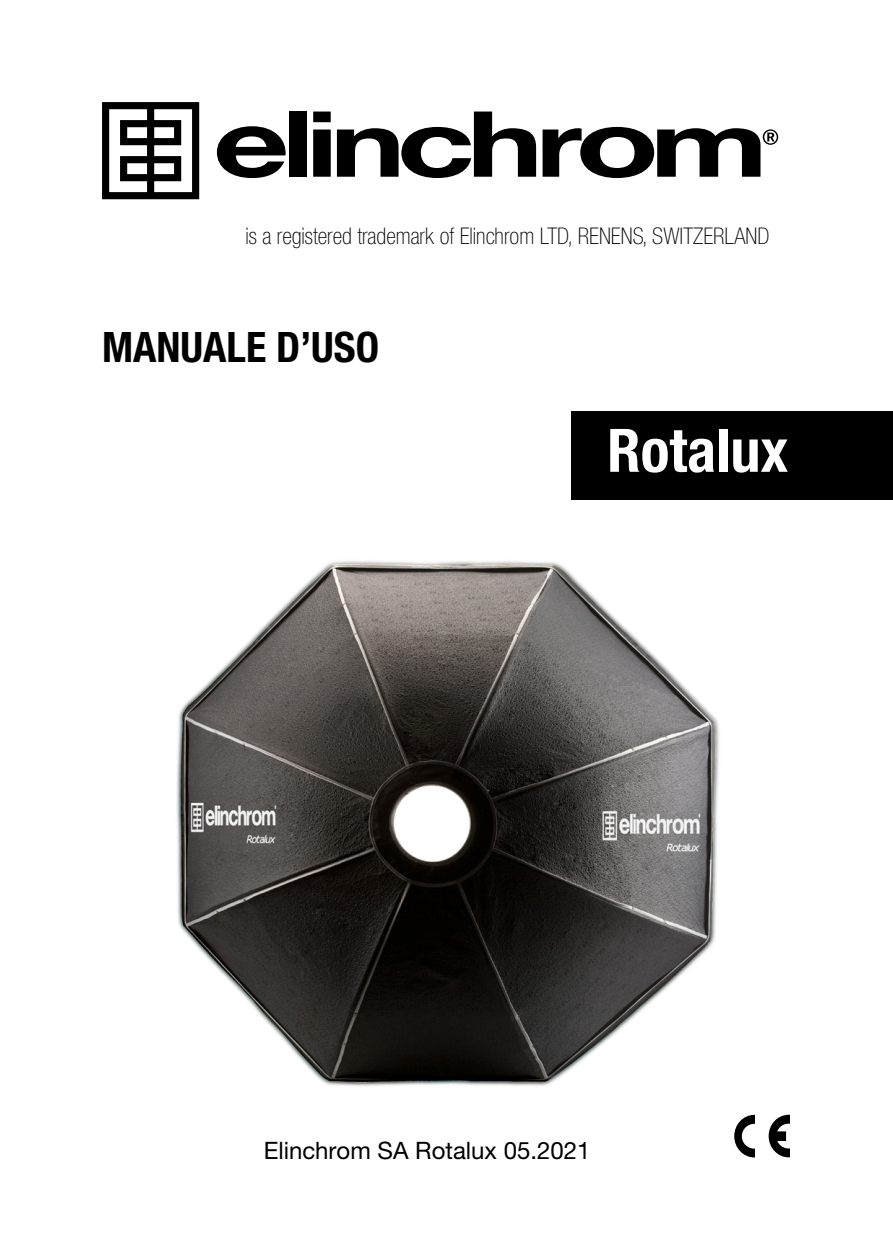
<style>
.page{position:relative;width:893px;height:1259px;background:#fff}
.page>*{position:absolute;margin:0;border:0;box-sizing:border-box;transform-origin:0 0}
.t1{font:700 condensed 60px "Helvetica Neue LT Pro";color:#fff}
.t2{font:700 condensed 42px "Helvetica Neue LT Pro";color:#000}
.t3{font:24px "Helvetica Neue LT Pro";color:#000}
.t4{font:100 condensed 23.1px "Helvetica Neue LT Pro";color:#000}
</style>
<div class="page">
<svg style="left:217px;top:126px;width:69px;height:52px"></svg>
<div style="left:289px;top:111px;width:18px;height:66px;background:#000"></div>
<svg style="left:313px;top:111px;width:18px;height:66px"></svg>
<svg style="left:337px;top:111px;width:199px;height:67px"></svg>
<svg style="left:102px;top:102px;width:97px;height:97px"></svg>
<svg style="left:543px;top:127px;width:235px;height:51px"></svg>
<div style="left:735px;top:1115px;width:38px;height:41px;background:#000;border-radius:50%"></div>
<div style="left:734px;top:1114px;width:40px;height:43px;border:2px solid #000;border-radius:50%"></div>
<div style="left:742px;top:1123px;width:25px;height:25px;background:#fff;border-radius:50%"></div>
<div style="left:755px;top:1114px;width:21px;height:44px;background:#fff"></div>
<div style="left:770px;top:1115px;width:38px;height:41px;background:#000;border-radius:50%"></div>
<div style="left:769px;top:1114px;width:40px;height:43px;border:2px solid #000;border-radius:50%"></div>
<svg style="left:776px;top:1123px;width:25px;height:25px"></svg>
<div style="left:775px;top:1132px;width:11px;height:8px;background:#000"></div>
<div style="left:775px;top:1131px;width:11px;height:9px;border:1px solid #000"></div>
<div style="left:790px;top:1113px;width:21px;height:45px;background:#fff"></div>
<img style="left:176px;top:561px;width:543px;height:525px">
<div style="left:571px;top:411px;width:322px;height:89px;background:#000"></div>
<p class="t4" style="left:245px;top:223px;width:526px">is a registered trademark of Elinchrom LTD, RENENS, SWITZERLAND</p>
<h2 class="t2" style="left:102px;top:321px;width:278px">MANUALE D’USO</h2>
<h1 class="t1" style="left:607px;top:414px;width:182px">Rotalux</h1>
<p class="t3" style="left:264px;top:1135px;width:328px">Elinchrom SA Rotalux 05.2021</p>
</div>
